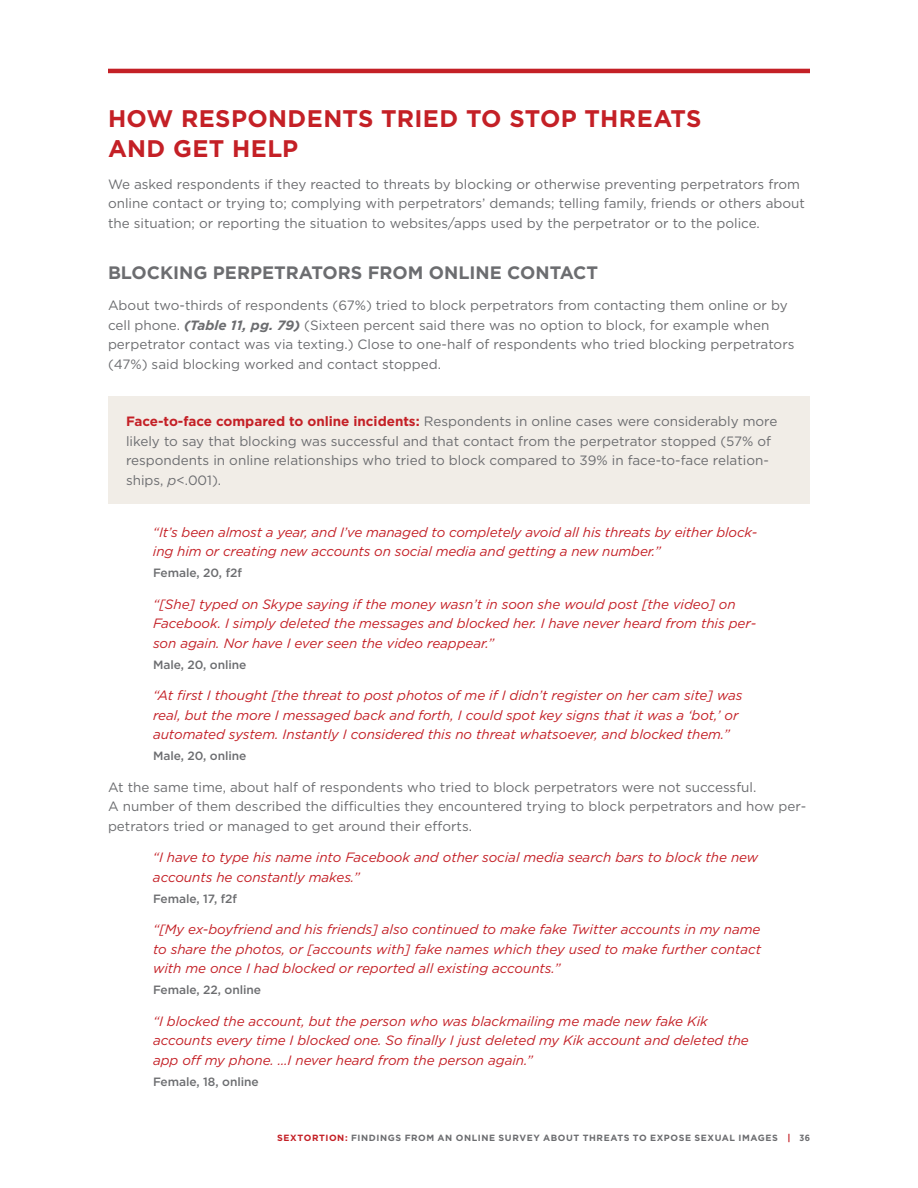
<style>
.page{position:relative;width:918px;height:1188px;background:#fff}
.page>*{position:absolute;margin:0;border:0;box-sizing:border-box;transform-origin:0 0}
.t1{font:700 24px/30px "Gotham";letter-spacing:.015em;color:#c42026}
.t2{font:700 18px "Gotham";color:#6c6d70}
.t3{font:italic 13.5px/19.5px "Gotham";letter-spacing:-.005em;color:#c42026}
.t4{font:13.5px/19.5px "Gotham";color:#6c6d70}
.t5{font:500 12px "Gotham";letter-spacing:-.005em;color:#6c6d70}
.t6{font:700 9px "Gotham";letter-spacing:.065em;color:#6c6d70}
.s1{font-weight:700;font-style:italic}
.s2{font-weight:700;color:#c42026}
.s3{font-style:italic}
.s4{color:#c42026}
.s5{font-family:"Gotham Narrow"}
</style>
<div class="page">
<hr style="left:108px;top:69px;width:702px;height:4px;background:#c42026">
<div style="left:108px;top:396px;width:702px;height:108px;background:#f1ede7"></div>
<h1 class="t1" style="left:108px;top:104px;width:595px">HOW RESPONDENTS TRIED TO STOP THREATS<br>AND GET HELP</h1>
<p class="t4" style="left:108px;top:174px;width:698px">We asked respondents if they reacted to threats by blocking or otherwise preventing perpetrators from online contact or trying to; complying with perpetrators’ demands; telling family, friends or others about the situation; or reporting the situation to websites/apps used by the perpetrator or to the police.</p>
<h2 class="t2" style="left:108px;top:260px;width:492px">BLOCKING PERPETRATORS FROM ONLINE CONTACT</h2>
<p class="t4" style="left:108px;top:295px;width:688px">About two-thirds of respondents (67%) tried to block perpetrators from contacting them online or by cell phone. <span class="s1">(Table 11, pg. 79)</span> (Sixteen percent said there was no option to block, for example when perpetrator contact was via texting.) Close to one-half of respondents who tried blocking perpetrators (47%) said blocking worked and contact stopped.</p>
<p class="t4" style="left:126px;top:411px;width:653px"><span class="s2">Face-to-face compared to online incidents:</span> Respondents in online cases were considerably more likely to say that blocking was successful and that contact from the perpetrator stopped (57% of respondents in online relationships who tried to block compared to 39% in face-to-face relation&shy;ships, <span class="s3">p</span>&lt;.001).</p>
<p class="t3" style="left:153px;top:522px;width:606px">“It’s been almost a year, and I’ve managed to completely avoid all his threats by either block&shy;ing him or creating new accounts on social media and getting a new number.”</p>
<p class="t5" style="left:153px;top:565px;width:90px">Female, 20, f2f</p>
<p class="t3" style="left:153px;top:594px;width:605px">“[She] typed on Skype saying if the money wasn’t in soon she would post [the video] on<br>Facebook. I simply deleted the messages and blocked her. I have never heard from this per&shy;son again. Nor have I ever seen the video reappear.”</p>
<p class="t5" style="left:153px;top:657px;width:95px">Male, 20, online</p>
<p class="t3" style="left:153px;top:685px;width:591px">“At first I thought [the threat to post photos of me if I didn’t register on her cam site] was real, but the more I messaged back and forth, I could spot key signs that it was a ‘bot,’ or automated system. Instantly I considered this no threat whatsoever, and blocked them.”</p>
<p class="t5" style="left:153px;top:748px;width:95px">Male, 20, online</p>
<p class="t4" style="left:108px;top:777px;width:700px">At the same time, about half of respondents who tried to block perpetrators were not successful.<br>A number of them described the difficulties they encountered trying to block perpetrators and how per&shy;petrators tried or managed to get around their efforts.</p>
<p class="t3" style="left:153px;top:847px;width:607px">“I have to type his name into Facebook and other social media search bars to block the new accounts he constantly makes.”</p>
<p class="t5" style="left:153px;top:891px;width:85px">Female, 17, f2f</p>
<p class="t3" style="left:153px;top:919px;width:610px;text-align:justify">“[My ex-boyfriend and his friends] also continued to make fake Twitter accounts in my name to share the photos, or [accounts with] fake names which they used to make further contact with me once I had blocked or reported all existing accounts.”</p>
<p class="t5" style="left:153px;top:982px;width:110px">Female, 22, online</p>
<p class="t3" style="left:153px;top:1011px;width:597px">“I blocked the account, but the person who was blackmailing me made new fake Kik accounts every time I blocked one. So finally I just deleted my Kik account and deleted the app off my phone. …I never heard from the person again.”</p>
<p class="t5" style="left:153px;top:1074px;width:107px">Female, 18, online</p>
<p class="t6" style="left:277px;top:1132px;width:534px"><span class="s4">SEXTORTION:</span> FINDINGS FROM AN ONLINE SURVEY ABOUT THREATS TO EXPOSE SEXUAL IMAGES <span class="s4">|</span> <span class="s5">36</span></p>
</div>
